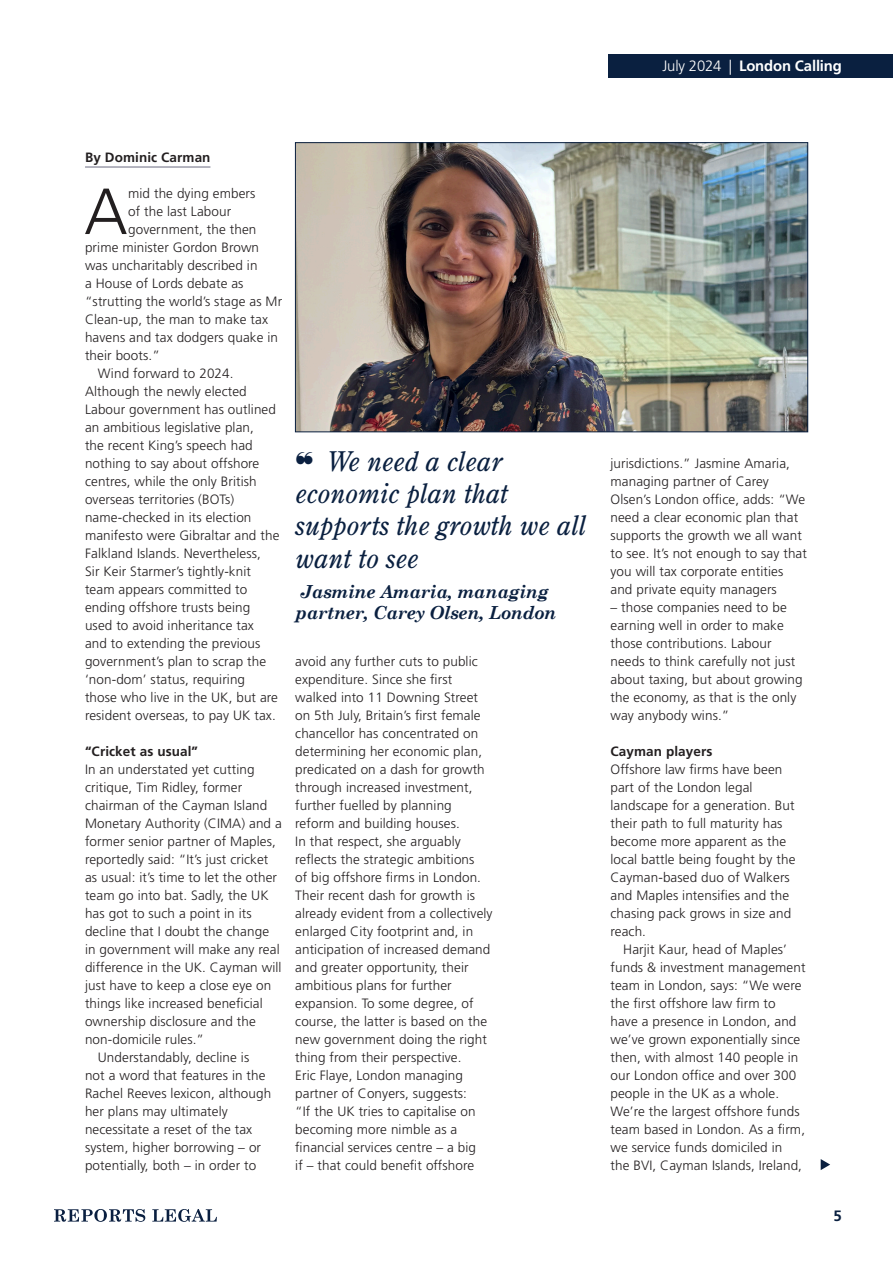
<style>
.page{position:relative;width:893px;height:1263px;background:#fff}
.page>*{position:absolute;margin:0;border:0;box-sizing:border-box;transform-origin:0 0}
.First_par{font:300 65.1px "Frutiger LT Std";color:#231f20}
.Pullquote{font:italic 27px/32.4px "Century Old Style Std";color:#0a2040}
.Pullquote-2{font:italic 700 18px/21.6px "Century Schoolbook";letter-spacing:-.02em;color:#0a2040}
.t1{font:700 15px "Frutiger LT Std";letter-spacing:-.01em;color:#fff}
.t2{font:700 15px "Frutiger LT Std";color:#0a2040}
.Body_text{font:300 13.5px/18px "Frutiger LT Std";letter-spacing:.01em;color:#231f20}
.Par_no_indent{font:300 13.5px/18px "Frutiger LT Std";letter-spacing:.01em;color:#231f20}
.First_par-2{font:300 13.5px "Frutiger LT Std";letter-spacing:.01em;color:#231f20}
.Crosshead{font:700 13.5px "Frutiger LT Std";letter-spacing:.01em;color:#231f20}
.Byline{font:700 13.5px "Frutiger LT Std";letter-spacing:.01em;color:#231f20}
.s1{font-weight:300}
</style>
<div class="page">
<div style="left:608px;top:54px;width:285px;height:23px;background:#0a2040"></div>
<svg style="left:54px;top:1209px;width:91px;height:13px"></svg>
<svg style="left:152px;top:1209px;width:65px;height:13px"></svg>
<hr style="left:85px;top:166px;width:125px;height:2px;background:#9c9cab">
<svg style="left:821px;top:1159px;width:9px;height:11px"></svg>
<img style="left:297px;top:144px;width:509px;height:286px">
<div style="left:295px;top:142px;width:513px;height:290px;border:1px solid #0a2040"></div>
<p class="t1" style="left:662px;top:57px;width:181px"><span class="s1">July 2024 |</span> London Calling</p>
<p class="Byline" style="left:85px;top:149px;width:127px">By Dominic Carman</p>
<p class="First_par" style="left:84px;top:175px;width:45px">A</p>
<p class="First_par-2" style="left:128px;top:186px;width:129px">mid the dying embers</p>
<p class="First_par-2" style="left:128px;top:204px;width:105px">of the last Labour</p>
<p class="First_par-2" style="left:128px;top:222px;width:130px">government, the then</p>
<p class="First_par-2" style="left:85px;top:240px;width:176px">prime minister Gordon Brown</p>
<p class="First_par-2" style="left:85px;top:258px;width:174px">was uncharitably described in</p>
<p class="First_par-2" style="left:85px;top:276px;width:160px">a House of Lords debate as</p>
<p class="First_par-2" style="left:85px;top:294px;width:199px">“strutting the world’s stage as Mr</p>
<p class="First_par-2" style="left:85px;top:312px;width:185px">Clean-up, the man to make tax</p>
<p class="First_par-2" style="left:85px;top:330px;width:195px">havens and tax dodgers quake in</p>
<p class="First_par-2" style="left:85px;top:348px;width:76px">their boots.”</p>
<p class="Body_text" style="left:85px;top:365px;width:196px;text-indent:13px">Wind forward to 2024.<br>Although the newly elected<br>Labour government has outlined an ambitious legislative plan,<br>the recent King’s speech had nothing to say about offshore centres, while the only British overseas territories (BOTs) name-checked in its election manifesto were Gibraltar and the<br>Falkland Islands. Nevertheless,<br>Sir Keir Starmer’s tightly-knit team appears committed to ending offshore trusts being used to avoid inheritance tax<br>and to extending the previous government’s plan to scrap the ‘non-dom’ status, requiring those who live in the UK, but are resident overseas, to pay UK tax.</p>
<p class="Crosshead" style="left:85px;top:743px;width:115px">“Cricket as usual”</p>
<p class="Par_no_indent" style="left:85px;top:761px;width:198px">In an understated yet cutting critique, Tim Ridley, former chairman of the Cayman Island<br>Monetary Authority (CIMA) and a former senior partner of Maples, reportedly said: “It’s just cricket as usual: it’s time to let the other team go into bat. Sadly, the UK has got to such a point in its decline that I doubt the change in government will make any real difference in the UK. Cayman will just have to keep a close eye on things like increased beneficial ownership disclosure and the non-domicile rules.”</p>
<p class="Body_text" style="left:85px;top:1049px;width:188px;text-indent:13px">Understandably, decline is not a word that features in the<br>Rachel Reeves lexicon, although her plans may ultimately necessitate a reset of the tax system, higher borrowing – or potentially, both – in order to</p>
<p class="Pullquote" style="left:296px;top:444px;width:292px">❝ We need a clear economic plan that supports the growth we all want to see</p>
<p class="Pullquote-2" style="left:296px;top:580px;width:262px">Jasmine Amaria, managing partner, Carey Olsen, London</p>
<p class="Body_text" style="left:295px;top:653px;width:199px">avoid any further cuts to public expenditure. Since she first walked into 11 Downing Street on 5th July, Britain’s first female chancellor has concentrated on determining her economic plan, predicated on a dash for growth through increased investment, further fuelled by planning reform and building houses.<br>In that respect, she arguably reflects the strategic ambitions<br>of big offshore firms in London.<br>Their recent dash for growth is already evident from a collectively enlarged City footprint and, in anticipation of increased demand and greater opportunity, their ambitious plans for further expansion. To some degree, of course, the latter is based on the new government doing the right thing from their perspective.<br>Eric Flaye, London managing partner of Conyers, suggests:<br>“If the UK tries to capitalise on becoming more nimble as a financial services centre – a big<br>if – that could benefit offshore</p>
<p class="Body_text" style="left:610px;top:455px;width:198px">jurisdictions.” Jasmine Amaria, managing partner of Carey<br>Olsen’s London office, adds: “We need a clear economic plan that supports the growth we all want to see. It’s not enough to say that you will tax corporate entities and private equity managers</p>
<p class="Body_text" style="left:610px;top:599px;width:194px">– those companies need to be earning well in order to make those contributions. Labour needs to think carefully not just about taxing, but about growing the economy, as that is the only way anybody wins.”</p>
<p class="Crosshead" style="left:610px;top:743px;width:103px">Cayman players</p>
<p class="Par_no_indent" style="left:610px;top:761px;width:186px">Offshore law firms have been part of the London legal landscape for a generation. But their path to full maturity has become more apparent as the local battle being fought by the<br>Cayman-based duo of Walkers and Maples intensifies and the chasing pack grows in size and reach.</p>
<p class="Body_text" style="left:610px;top:941px;width:197px;text-indent:13px">Harjit Kaur, head of Maples’ funds &amp; investment management team in London, says: “We were the first offshore law firm to have a presence in London, and we’ve grown exponentially since then, with almost 140 people in our London office and over 300 people in the UK as a whole.<br>We’re the largest offshore funds team based in London. As a firm, we service funds domiciled in<br>the BVI, Cayman Islands, Ireland,</p>
<p class="t2" style="left:834px;top:1207px;width:10px">5</p>
</div>
